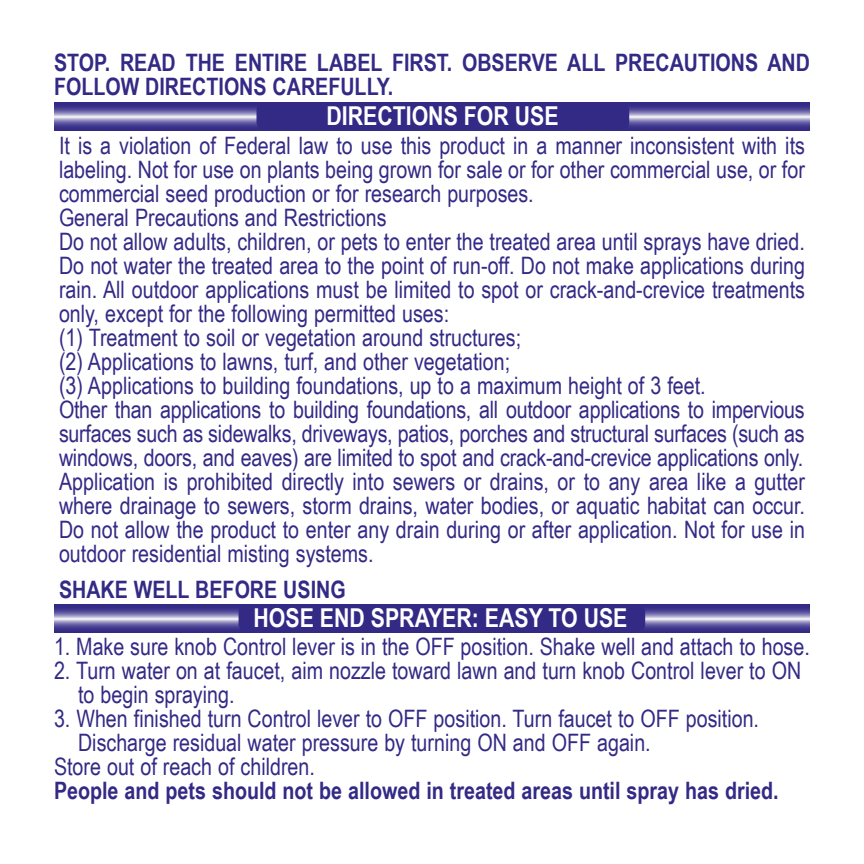
<style>
.page{position:relative;width:864px;height:864px;background:#fff}
.page>*{position:absolute;margin:0;border:0;box-sizing:border-box;transform-origin:0 0}
.t1{font:700 26px "Arial Narrow";color:#fff}
.t2{font:24px/24px "Arial Narrow";color:#332a86}
.t3{font:700 24px/24px "Arial Narrow";color:#332a86}
</style>
<div class="page">
<svg style="left:54px;top:103px;width:756px;height:28px;background:#6a63a6"></svg>
<div style="left:256px;top:102px;width:373px;height:28px;background:#332a86;border-radius:8px"></div>
<svg style="left:54px;top:605px;width:756px;height:28px;background:#6a63a6"></svg>
<div style="left:239px;top:604px;width:406px;height:28px;background:#332a86;border-radius:8px"></div>
<p class="t3" style="left:54px;top:50px;width:757px">STOP. READ THE ENTIRE LABEL FIRST. OBSERVE ALL PRECAUTIONS AND<br>FOLLOW DIRECTIONS CAREFULLY.</p>
<p class="t1" style="left:326px;top:96px;width:234px">DIRECTIONS FOR USE</p>
<p class="t2" style="left:59px;top:132px;width:748px">It is a violation of Federal law to use this product in a manner inconsistent with its labeling. Not for use on plants being grown for sale or for other commercial use, or for commercial seed production or for research purposes.<br>General Precautions and Restrictions<br>Do not allow adults, children, or pets to enter the treated area until sprays have dried.<br>Do not water the treated area to the point of run-off. Do not make applications during rain. All outdoor applications must be limited to spot or crack-and-crevice treatments only, except for the following permitted uses:<br>(1) Treatment to soil or vegetation around structures;<br>(2) Applications to lawns, turf, and other vegetation;<br>(3) Applications to building foundations, up to a maximum height of 3 feet.<br>Other than applications to building foundations, all outdoor applications to impervious surfaces such as sidewalks, driveways, patios, porches and structural surfaces (such as windows, doors, and eaves) are limited to spot and crack-and-crevice applications only.<br>Application is prohibited directly into sewers or drains, or to any area like a gutter where drainage to sewers, storm drains, water bodies, or aquatic habitat can occur.<br>Do not allow the product to enter any drain during or after application. Not for use in outdoor residential misting systems.</p>
<p class="t3" style="left:59px;top:576px;width:288px">SHAKE WELL BEFORE USING</p>
<p class="t1" style="left:254px;top:598px;width:375px">HOSE END SPRAYER: EASY TO USE</p>
<p class="t2" style="left:54px;top:633px;width:757px">1. Make sure knob Control lever is in the OFF position. Shake well and attach to hose.</p>
<p class="t2" style="left:78px;top:657px;width:725px;text-indent:-24px">2. Turn water on at faucet, aim nozzle toward lawn and turn knob Control lever to ON to begin spraying.</p>
<p class="t2" style="left:54px;top:705px;width:707px">3. When finished turn Control lever to OFF position. Turn faucet to OFF position.</p>
<p class="t2" style="left:78px;top:729px;width:574px">Discharge residual water pressure by turning ON and OFF again.</p>
<p class="t2" style="left:54px;top:753px;width:262px">Store out of reach of children.</p>
<p class="t3" style="left:54px;top:777px;width:726px">People and pets should not be allowed in treated areas until spray has dried.</p>
</div>
